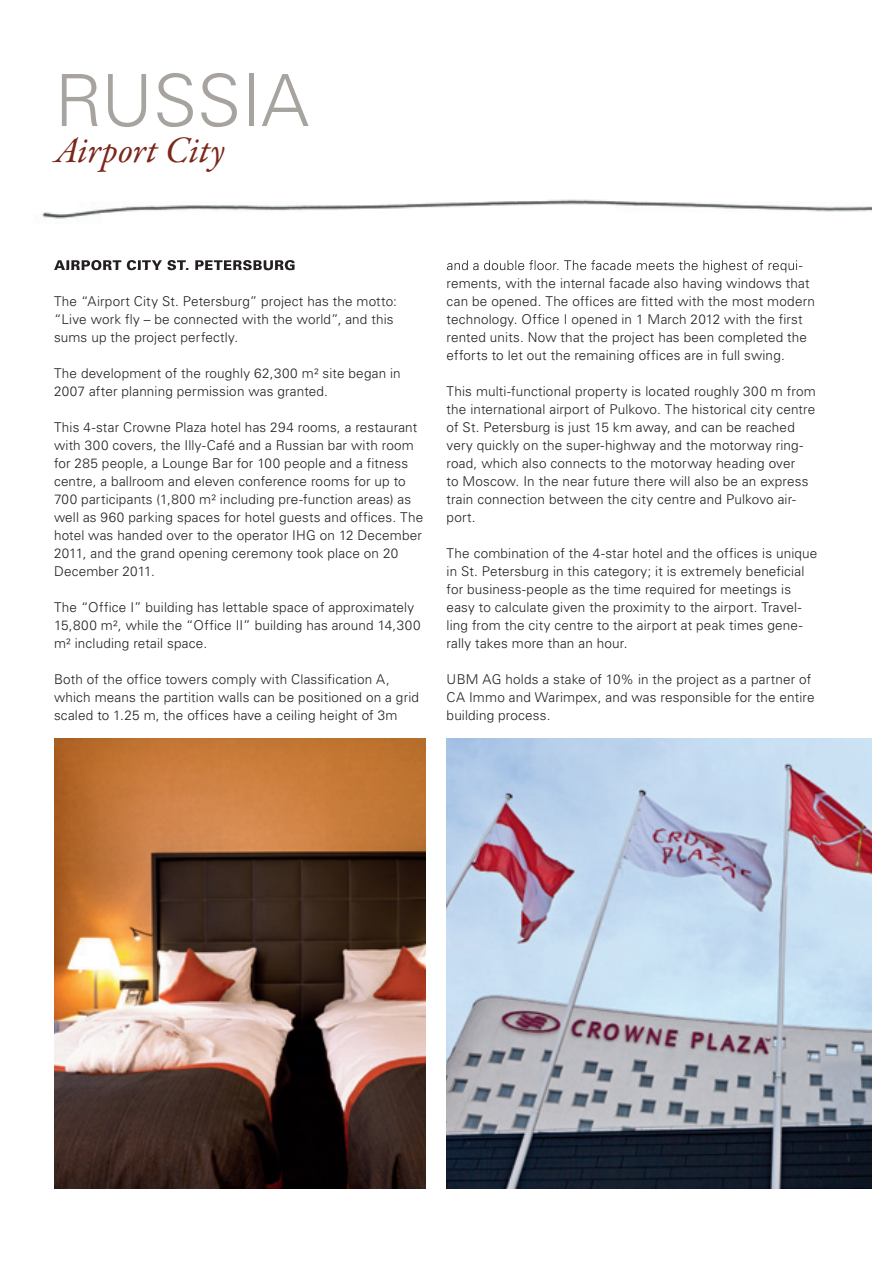
<style>
.page{position:relative;width:872px;height:1263px;background:#fff}
.page>*{position:absolute;margin:0;border:0;box-sizing:border-box;transform-origin:0 0}
.t1{font:300 72px "Univers";color:#a7a4a0}
.t2{font:italic 37.5px "Garamond Premr Pro";color:#7b281b}
.t3{font:300 13.5px/18px "Univers";letter-spacing:.01em;color:#231f20}
.t4{font:900 13.5px "Univers";letter-spacing:.025em;color:#231f20}
</style>
<div class="page">
<img style="left:447px;top:738px;width:425px;height:450px">
<img style="left:42px;top:199px;width:830px;height:69px">
<img style="left:54px;top:260px;width:240px;height:8px">
<img style="left:447px;top:260px;width:355px;height:8px">
<img style="left:54px;top:738px;width:371px;height:450px">
<h1 class="t1" style="left:54px;top:57px;width:256px">RUSSIA</h1>
<h2 class="t2" style="left:54px;top:127px;width:172px">Airport City</h2>
<p class="t4" style="left:54px;top:257px;width:243px">AIRPORT CITY ST. PETERSBURG</p>
<p class="t3" style="left:54px;top:292px;width:344px">The “Airport City St. Petersburg” project has the motto: “Live work fly – be connected with the world”, and this sums up the project perfectly.</p>
<p class="t3" style="left:54px;top:364px;width:348px">The development of the roughly 62,300 m² site began in<br>2007 after planning permission was granted.</p>
<p class="t3" style="left:54px;top:418px;width:371px">This 4-star Crowne Plaza hotel has 294 rooms, a restaurant with 300 covers, the Illy-Café and a Russian bar with room for 285 people, a Lounge Bar for 100 people and a fitness centre, a ballroom and eleven conference rooms for up to 700 participants (1,800 m² including pre-function areas) as well as 960 parking spaces for hotel guests and offices. The hotel was handed over to the operator IHG on 12 December 2011, and the grand opening ceremony took place on 20<br>December 2011.</p>
<p class="t3" style="left:54px;top:598px;width:368px">The “Office I” building has lettable space of approximately<br>15,800 m², while the “Office II” building has around 14,300 m² including retail space.</p>
<p class="t3" style="left:54px;top:670px;width:366px">Both of the office towers comply with Classification A, which means the partition walls can be positioned on a grid scaled to 1.25 m, the offices have a ceiling height of 3m</p>
<p class="t3" style="left:446px;top:256px;width:370px">and a double floor. The facade meets the highest of requi&shy;rements, with the internal facade also having windows that can be opened. The offices are fitted with the most modern technology. Office I opened in 1 March 2012 with the first rented units. Now that the project has been completed the efforts to let out the remaining offices are in full swing.</p>
<p class="t3" style="left:446px;top:382px;width:370px">This multi-functional property is located roughly 300 m from the international airport of Pulkovo. The historical city centre of St. Petersburg is just 15 km away, and can be reached very quickly on the super-highway and the motorway ring&shy;road, which also connects to the motorway heading over<br>to Moscow. In the near future there will also be an express train connection between the city centre and Pulkovo air&shy;port.</p>
<p class="t3" style="left:446px;top:544px;width:372px">The combination of the 4-star hotel and the offices is unique in St. Petersburg in this category; it is extremely beneficial for business-people as the time required for meetings is easy to calculate given the proximity to the airport. Travel&shy;ling from the city centre to the airport at peak times gene&shy;rally takes more than an hour.</p>
<p class="t3" style="left:446px;top:670px;width:369px">UBM AG holds a stake of 10% in the project as a partner of<br>CA Immo and Warimpex, and was responsible for the entire building process.</p>
</div>
